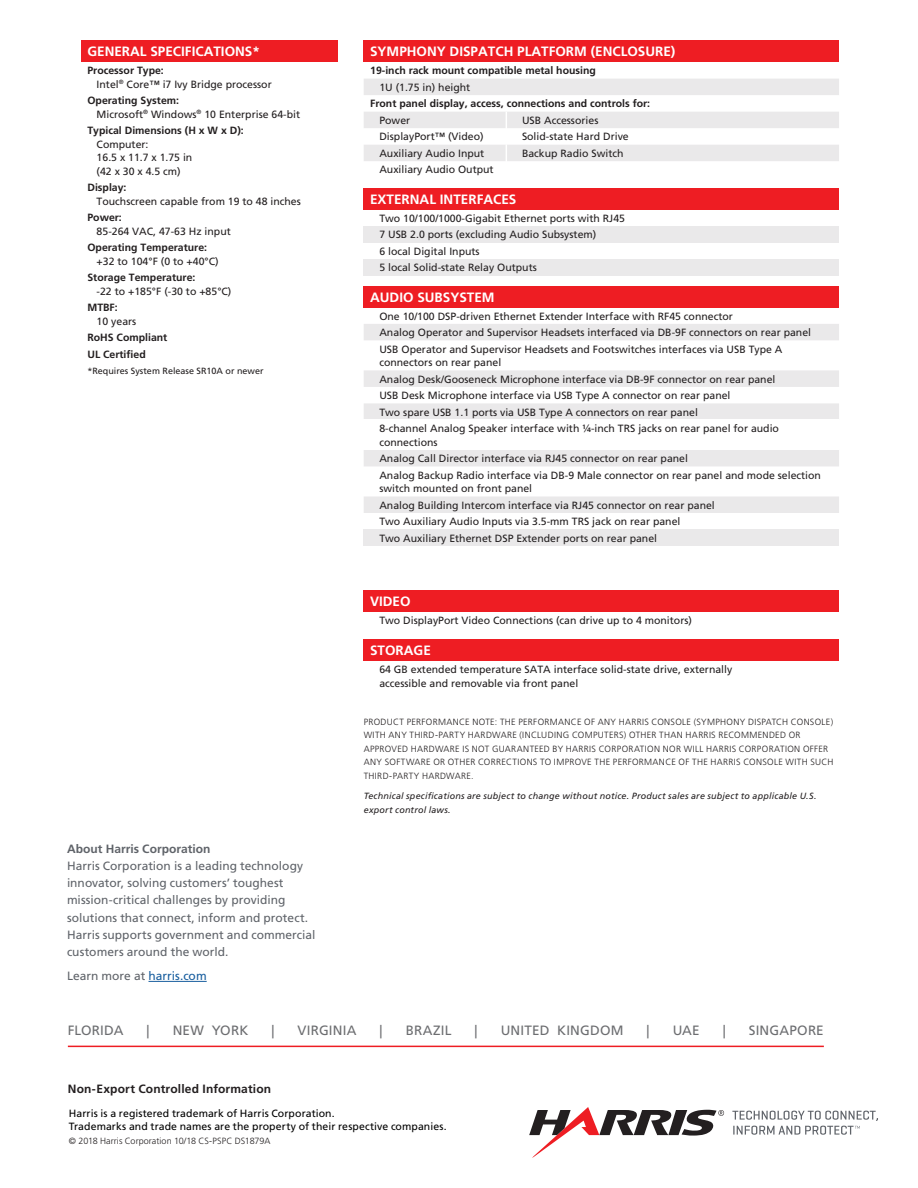
<style>
.page{position:relative;width:918px;height:1188px;background:#fff}
.page>*{position:absolute;margin:0;border:0;box-sizing:border-box;transform-origin:0 0}
.Table_Header__9pt_10{font:700 13.5px "Frutiger LT Std";color:#fff}
.t1{font:13.5px "Frutiger LT Std";letter-spacing:.01em;color:#6c6d70}
.t2{font:12px/17.2px "Frutiger LT Std";color:#5f6369}
.t3{font:700 12px "Frutiger LT Std";letter-spacing:.015em;color:#231f20}
.t4{font:700 12px "Frutiger LT Std";letter-spacing:.005em;color:#5f6369}
.LT_COL_Specs_Indent{font:10.5px/13.5px "Frutiger LT Std";color:#231f20}
.LT_COL_Specs_Headers{font:700 10.5px "Frutiger LT Std";color:#231f20}
.t5{font:10.5px/13.5px "Frutiger LT Std";letter-spacing:.005em;color:#000}
.Copyright__6pt_9pt{font:300 9px/13.5px "Frutiger LT Std";letter-spacing:.04em;color:#231f20}
.RT_COL_Specs__7pt_9p{font:italic 9px/13.5px "Frutiger LT Std";letter-spacing:.02em;color:#231f20}
.Copyright__6pt_9pt-2{font:300 9px "Frutiger LT Std";letter-spacing:.005em;color:#231f20}
.LT_COL_Specs_Headers-2{font:9px "Frutiger LT Std";color:#231f20}
.s1{color:#175d9e}
</style>
<div class="page">
<hr style="left:68px;top:1046px;width:756px;height:1px;background:#ee1d23">
<hr style="left:149px;top:981px;width:58px;height:1px;background:#175d9e">
<svg style="left:529px;top:1107px;width:195px;height:51px"></svg>
<svg style="left:732px;top:1111px;width:146px;height:24px"></svg>
<div style="left:364px;top:40px;width:475px;height:22px;background:#ee1d23"></div>
<div style="left:364px;top:79px;width:475px;height:16px;background:#eae9ea"></div>
<svg style="left:364px;top:112px;width:475px;height:49px"></svg>
<div style="left:364px;top:188px;width:475px;height:21px;background:#ee1d23"></div>
<div style="left:364px;top:226px;width:475px;height:17px;background:#eae9ea"></div>
<div style="left:364px;top:259px;width:475px;height:17px;background:#eae9ea"></div>
<div style="left:81px;top:40px;width:257px;height:22px;background:#ee1d23"></div>
<div style="left:364px;top:590px;width:475px;height:22px;background:#ee1d23"></div>
<div style="left:364px;top:640px;width:475px;height:21px;background:#ee1d23"></div>
<div style="left:364px;top:286px;width:475px;height:21px;background:#ee1d23"></div>
<svg style="left:364px;top:324px;width:475px;height:189px;fill:#f2f1f2"></svg>
<div style="left:364px;top:420px;width:475px;height:30px;background:#fff"></div>
<div style="left:364px;top:530px;width:475px;height:16px;background:#eae9ea"></div>
<p class="Table_Header__9pt_10" style="left:87px;top:44px;width:174px">GENERAL SPECIFICATIONS*</p>
<p class="LT_COL_Specs_Headers" style="left:87px;top:64px;width:78px">Processor Type:</p>
<p class="LT_COL_Specs_Indent" style="left:97px;top:77px;width:177px">Intel<sup>®</sup> Core™ i7 Ivy Bridge processor</p>
<p class="LT_COL_Specs_Headers" style="left:87px;top:94px;width:93px">Operating System:</p>
<p class="LT_COL_Specs_Indent" style="left:97px;top:107px;width:205px">Microsoft<sup>®</sup> Windows<sup>®</sup> 10 Enterprise 64-bit</p>
<p class="LT_COL_Specs_Headers" style="left:87px;top:125px;width:158px">Typical Dimensions (H x W x D):</p>
<p class="LT_COL_Specs_Indent" style="left:97px;top:137px;width:53px">Computer:</p>
<p class="LT_COL_Specs_Indent" style="left:97px;top:151px;width:97px">16.5 x 11.7 x 1.75 in (42 x 30 x 4.5 cm)</p>
<p class="LT_COL_Specs_Headers" style="left:87px;top:182px;width:41px">Display:</p>
<p class="LT_COL_Specs_Indent" style="left:97px;top:194px;width:206px">Touchscreen capable from 19 to 48 inches</p>
<p class="LT_COL_Specs_Headers" style="left:87px;top:212px;width:36px">Power:</p>
<p class="LT_COL_Specs_Indent" style="left:97px;top:225px;width:136px">85-264 VAC, 47-63 Hz input</p>
<p class="LT_COL_Specs_Headers" style="left:87px;top:242px;width:121px">Operating Temperature:</p>
<p class="LT_COL_Specs_Indent" style="left:97px;top:255px;width:123px">+32 to 104°F (0 to +40°C)</p>
<p class="LT_COL_Specs_Headers" style="left:87px;top:272px;width:109px">Storage Temperature:</p>
<p class="LT_COL_Specs_Indent" style="left:97px;top:285px;width:136px">-22 to +185°F (-30 to +85°C)</p>
<p class="LT_COL_Specs_Headers" style="left:87px;top:302px;width:32px">MTBF:</p>
<p class="LT_COL_Specs_Indent" style="left:97px;top:315px;width:41px">10 years</p>
<p class="LT_COL_Specs_Headers" style="left:87px;top:332px;width:81px">RoHS Compliant</p>
<p class="LT_COL_Specs_Headers" style="left:87px;top:348px;width:60px">UL Certified</p>
<p class="LT_COL_Specs_Headers-2" style="left:87px;top:365px;width:178px">*Requires System Release SR10A or newer</p>
<p class="t4" style="left:67px;top:841px;width:145px">About Harris Corporation</p>
<p class="t2" style="left:67px;top:857px;width:250px">Harris Corporation is a leading technology innovator, solving customers’ toughest mission-critical challenges by providing solutions that connect, inform and protect.<br>Harris supports government and commercial customers around the world.</p>
<p class="t2" style="left:67px;top:967px;width:141px">Learn more at <span class="s1">harris.com</span></p>
<p class="Table_Header__9pt_10" style="left:370px;top:44px;width:307px">SYMPHONY DISPATCH PLATFORM (ENCLOSURE)</p>
<p class="LT_COL_Specs_Headers" style="left:370px;top:64px;width:227px">19-inch rack mount compatible metal housing</p>
<p class="LT_COL_Specs_Indent" style="left:379px;top:80px;width:93px">1U (1.75 in) height</p>
<p class="LT_COL_Specs_Headers" style="left:370px;top:98px;width:282px">Front panel display, access, connections and controls for:</p>
<p class="LT_COL_Specs_Indent" style="left:379px;top:113px;width:32px">Power</p>
<p class="LT_COL_Specs_Indent" style="left:522px;top:113px;width:78px">USB Accessories</p>
<p class="LT_COL_Specs_Indent" style="left:379px;top:130px;width:106px">DisplayPort™ (Video)</p>
<p class="LT_COL_Specs_Indent" style="left:522px;top:130px;width:108px">Solid-state Hard Drive</p>
<p class="LT_COL_Specs_Indent" style="left:379px;top:147px;width:107px">Auxiliary Audio Input</p>
<p class="LT_COL_Specs_Indent" style="left:522px;top:147px;width:103px">Backup Radio Switch</p>
<p class="LT_COL_Specs_Indent" style="left:379px;top:163px;width:116px">Auxiliary Audio Output</p>
<p class="Table_Header__9pt_10" style="left:370px;top:191px;width:148px">EXTERNAL INTERFACES</p>
<p class="LT_COL_Specs_Indent" style="left:379px;top:211px;width:247px">Two 10/100/1000-Gigabit Ethernet ports with RJ45</p>
<p class="LT_COL_Specs_Indent" style="left:379px;top:228px;width:219px">7 USB 2.0 ports (excluding Audio Subsystem)</p>
<p class="LT_COL_Specs_Indent" style="left:379px;top:244px;width:102px">6 local Digital Inputs</p>
<p class="LT_COL_Specs_Indent" style="left:379px;top:261px;width:159px">5 local Solid-state Relay Outputs</p>
<p class="Table_Header__9pt_10" style="left:370px;top:289px;width:126px">AUDIO SUBSYSTEM</p>
<p class="LT_COL_Specs_Indent" style="left:379px;top:309px;width:355px">One 10/100 DSP-driven Ethernet Extender Interface with RF45 connector</p>
<p class="LT_COL_Specs_Indent" style="left:379px;top:326px;width:433px">Analog Operator and Supervisor Headsets interfaced via DB-9F connectors on rear panel</p>
<p class="LT_COL_Specs_Indent" style="left:379px;top:342px;width:405px">USB Operator and Supervisor Headsets and Footswitches interfaces via USB Type A connectors on rear panel</p>
<p class="LT_COL_Specs_Indent" style="left:379px;top:372px;width:398px">Analog Desk/Gooseneck Microphone interface via DB-9F connector on rear panel</p>
<p class="LT_COL_Specs_Indent" style="left:379px;top:389px;width:353px">USB Desk Microphone interface via USB Type A connector on rear panel</p>
<p class="LT_COL_Specs_Indent" style="left:379px;top:405px;width:320px">Two spare USB 1.1 ports via USB Type A connectors on rear panel</p>
<p class="LT_COL_Specs_Indent" style="left:379px;top:422px;width:401px">8-channel Analog Speaker interface with ¼-inch TRS jacks on rear panel for audio connections</p>
<p class="LT_COL_Specs_Indent" style="left:379px;top:452px;width:310px">Analog Call Director interface via RJ45 connector on rear panel</p>
<p class="LT_COL_Specs_Indent" style="left:379px;top:468px;width:443px">Analog Backup Radio interface via DB-9 Male connector on rear panel and mode selection switch mounted on front panel</p>
<p class="LT_COL_Specs_Indent" style="left:379px;top:498px;width:337px">Analog Building Intercom interface via RJ45 connector on rear panel</p>
<p class="LT_COL_Specs_Indent" style="left:379px;top:515px;width:303px">Two Auxiliary Audio Inputs via 3.5-mm TRS jack on rear panel</p>
<p class="LT_COL_Specs_Indent" style="left:379px;top:531px;width:279px">Two Auxiliary Ethernet DSP Extender ports on rear panel</p>
<p class="Table_Header__9pt_10" style="left:370px;top:594px;width:42px">VIDEO</p>
<p class="LT_COL_Specs_Indent" style="left:379px;top:614px;width:314px">Two DisplayPort Video Connections (can drive up to 4 monitors)</p>
<p class="Table_Header__9pt_10" style="left:370px;top:643px;width:62px">STORAGE</p>
<p class="LT_COL_Specs_Indent" style="left:379px;top:663px;width:355px">64 GB extended temperature SATA interface solid-state drive, externally</p>
<p class="LT_COL_Specs_Indent" style="left:379px;top:677px;width:200px">accessible and removable via front panel</p>
<p class="Copyright__6pt_9pt" style="left:364px;top:715px;width:471px">PRODUCT PERFORMANCE NOTE: THE PERFORMANCE OF ANY HARRIS CONSOLE (SYMPHONY DISPATCH CONSOLE)<br>WITH ANY THIRD-PARTY HARDWARE (INCLUDING COMPUTERS) OTHER THAN HARRIS RECOMMENDED OR APPROVED HARDWARE IS NOT GUARANTEED BY HARRIS CORPORATION NOR WILL HARRIS CORPORATION OFFER ANY SOFTWARE OR OTHER CORRECTIONS TO IMPROVE THE PERFORMANCE OF THE HARRIS CONSOLE WITH SUCH THIRD-PARTY HARDWARE.</p>
<p class="RT_COL_Specs__7pt_9p" style="left:364px;top:789px;width:454px">Technical specifications are subject to change without notice. Product sales are subject to applicable U.S. export control laws.</p>
<p class="t1" style="left:68px;top:1022px;width:57px">FLORIDA</p>
<p class="t1" style="left:147px;top:1022px;width:4px">|</p>
<p class="t1" style="left:173px;top:1022px;width:77px">NEW YORK</p>
<p class="t1" style="left:272px;top:1022px;width:4px">|</p>
<p class="t1" style="left:298px;top:1022px;width:60px">VIRGINIA</p>
<p class="t1" style="left:380px;top:1022px;width:4px">|</p>
<p class="t1" style="left:406px;top:1022px;width:47px">BRAZIL</p>
<p class="t1" style="left:475px;top:1022px;width:4px">|</p>
<p class="t1" style="left:501px;top:1022px;width:124px">UNITED KINGDOM</p>
<p class="t1" style="left:647px;top:1022px;width:4px">|</p>
<p class="t1" style="left:673px;top:1022px;width:28px">UAE</p>
<p class="t1" style="left:723px;top:1022px;width:4px">|</p>
<p class="t1" style="left:749px;top:1022px;width:76px">SINGAPORE</p>
<p class="t3" style="left:68px;top:1082px;width:205px">Non-Export Controlled Information</p>
<p class="t5" style="left:69px;top:1106px;width:379px">Harris is a registered trademark of Harris Corporation.<br>Trademarks and trade names are the property of their respective companies.</p>
<p class="Copyright__6pt_9pt-2" style="left:69px;top:1136px;width:203px">© 2018 Harris Corporation 10/18 CS-PSPC DS1879A</p>
</div>
